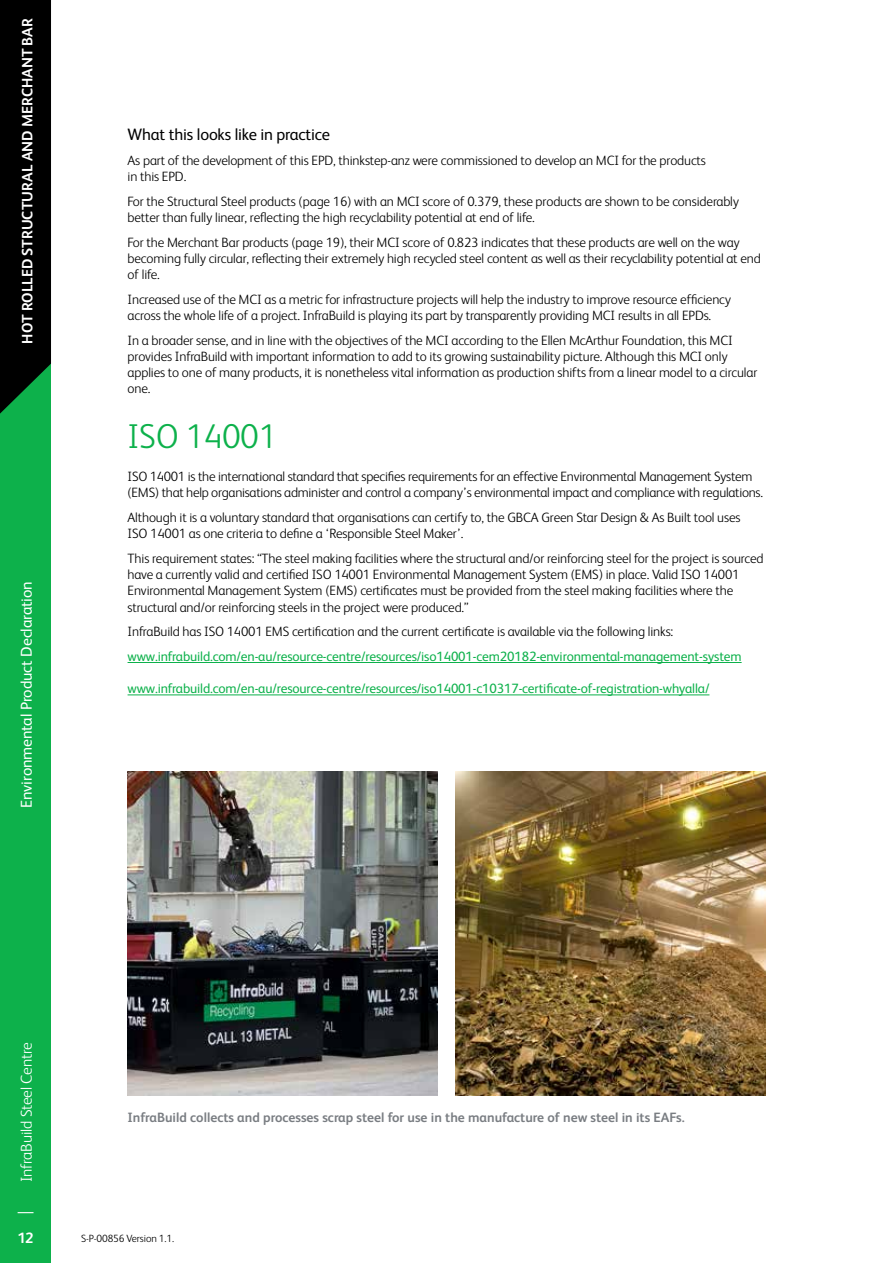
<style>
.page{position:relative;width:893px;height:1263px;background:#fff}
.page>*{position:absolute;margin:0;border:0;box-sizing:border-box;transform-origin:0 0}
.t1{font:300 34.5px "FS Albert";letter-spacing:-.01em;color:#0db14b}
.t2{font:16.5px "FS Albert";letter-spacing:-.01em;color:#000}
.t3{font:15.75px "FS Albert";letter-spacing:-.01em;color:#fff}
.t4{font:300 15.75px "FS Albert";letter-spacing:-.015em;color:#fff}
.t5{font:700 15px "FS Albert";color:#fff}
.t6{font:300 13.5px/16.2px "FS Albert";letter-spacing:-.01em;color:#000}
.t7{font:13.5px "FS Albert";letter-spacing:-.01em;color:#0db14b}
.t8{font:700 13.5px "FS Albert";color:#797d82}
.t9{font:300 10.5px "FS Albert";letter-spacing:-.01em;color:#000}
</style>
<div class="page">
<hr style="left:128px;top:662px;width:614px;height:1px;background:#0db14b">
<hr style="left:128px;top:694px;width:581px;height:1px;background:#0db14b">
<img style="left:455px;top:771px;width:310px;height:324px">
<img style="left:128px;top:771px;width:310px;height:324px">
<div style="left:0;top:0;width:51px;height:1263px;background:#0db14b"></div>
<div style="left:0;top:0;width:51px;height:414px;background:#000"></div>
<svg style="left:18px;top:1212px;width:15px;height:1px"></svg>
<p class="t5" style="left:17px;top:344px;width:327px;rotate:-90deg">HOT ROLLED STRUCTURAL AND MERCHANT BAR</p>
<p class="t3" style="left:16px;top:807px;width:228px;rotate:-90deg">Environmental Product Declaration</p>
<p class="t2" style="left:128px;top:124px;width:204px">What this looks like in practice</p>
<p class="t6" style="left:128px;top:152px;width:580px">As part of the development of this EPD, thinkstep-anz were commissioned to develop an MCI for the products in this EPD.</p>
<p class="t6" style="left:128px;top:193px;width:613px">For the Structural Steel products (page 16) with an MCI score of 0.379, these products are shown to be considerably better than fully linear, reflecting the high recyclability potential at end of life.</p>
<p class="t6" style="left:128px;top:233px;width:635px">For the Merchant Bar products (page 19), their MCI score of 0.823 indicates that these products are well on the way becoming fully circular, reflecting their extremely high recycled steel content as well as their recyclability potential at end of life.</p>
<p class="t6" style="left:128px;top:291px;width:605px">Increased use of the MCI as a metric for infrastructure projects will help the industry to improve resource efficiency across the whole life of a project. InfraBuild is playing its part by transparently providing MCI results in all EPDs.</p>
<p class="t6" style="left:128px;top:331px;width:631px">In a broader sense, and in line with the objectives of the MCI according to the Ellen McArthur Foundation, this MCI provides InfraBuild with important information to add to its growing sustainability picture. Although this MCI only applies to one of many products, it is nonetheless vital information as production shifts from a linear model to a circular one.</p>
<h1 class="t1" style="left:128px;top:413px;width:151px">ISO 14001</h1>
<p class="t6" style="left:128px;top:468px;width:637px">ISO 14001 is the international standard that specifies requirements for an effective Environmental Management System (EMS) that help organisations administer and control a company’s environmental impact and compliance with regulations.</p>
<p class="t6" style="left:128px;top:509px;width:614px">Although it is a voluntary standard that organisations can certify to, the GBCA Green Star Design &amp; As Built tool uses<br>ISO 14001 as one criteria to define a ‘Responsible Steel Maker’.</p>
<p class="t6" style="left:128px;top:550px;width:638px">This requirement states: “The steel making facilities where the structural and/or reinforcing steel for the project is sourced have a currently valid and certified ISO 14001 Environmental Management System (EMS) in place. Valid ISO 14001<br>Environmental Management System (EMS) certificates must be provided from the steel making facilities where the structural and/or reinforcing steels in the project were produced.”</p>
<p class="t6" style="left:128px;top:623px;width:547px">InfraBuild has ISO 14001 EMS certification and the current certificate is available via the following links:</p>
<p class="t7" style="left:128px;top:647px;width:616px">www.infrabuild.com/en-au/resource-centre/resources/iso14001-cem20182-environmental-management-system</p>
<p class="t7" style="left:128px;top:680px;width:583px">www.infrabuild.com/en-au/resource-centre/resources/iso14001-c10317-certificate-of-registration-whyalla/</p>
<p class="t4" style="left:16px;top:1182px;width:142px;rotate:-90deg">InfraBuild Steel Centre</p>
<p class="t5" style="left:18px;top:1227px;width:18px">12</p>
<p class="t8" style="left:128px;top:1108px;width:559px">InfraBuild collects and processes scrap steel for use in the manufacture of new steel in its EAFs.</p>
<p class="t9" style="left:81px;top:1231px;width:95px">S-P-00856 Version 1.1.</p>
</div>
